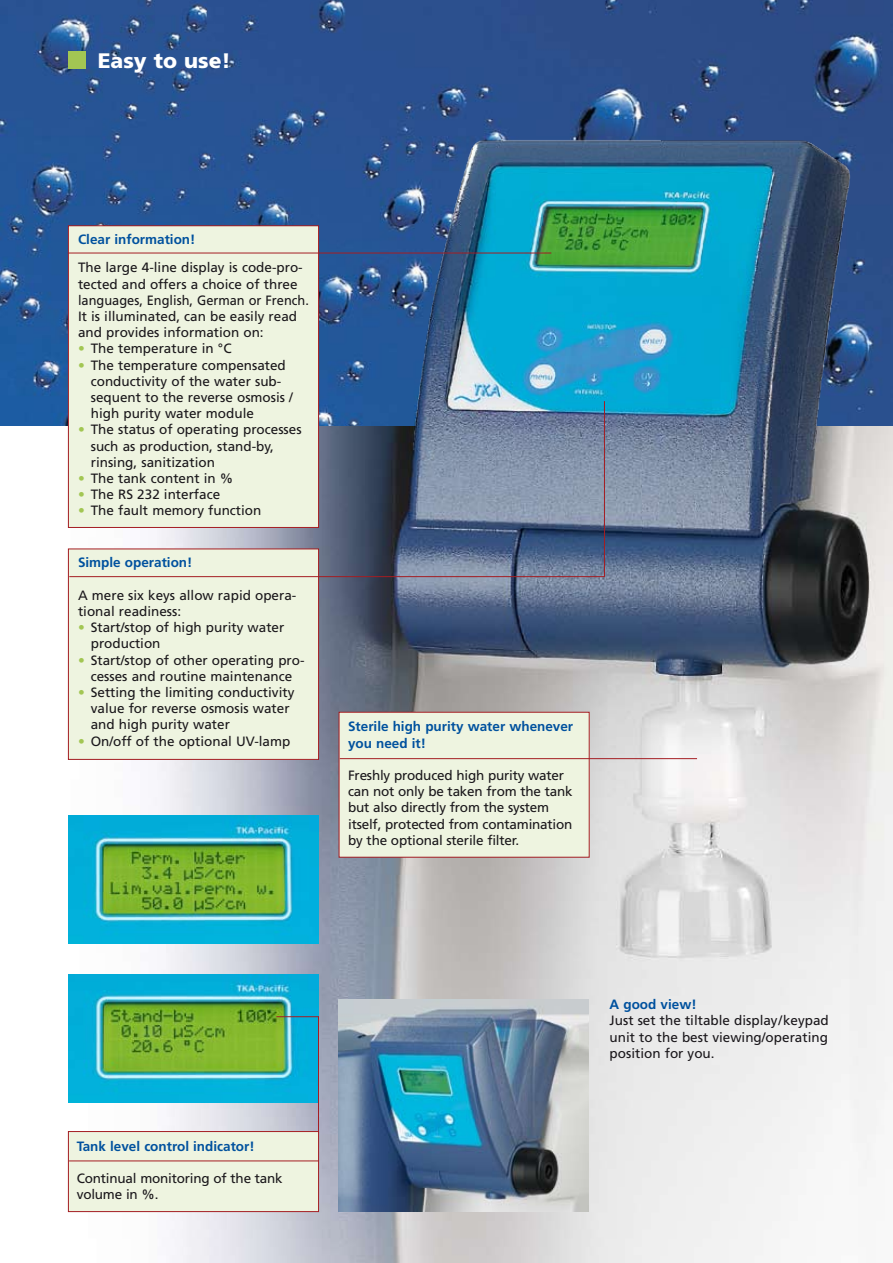
<style>
.page{position:relative;width:893px;height:1263px;background:#fff}
.page>*{position:absolute;margin:0;border:0;box-sizing:border-box;transform-origin:0 0}
.t1{font:900 21px "Frutiger";color:#fff}
.t2{font:13.5px/16.2px "Frutiger";color:#1a171b}
.t3{font:700 13.5px/16.2px "Frutiger";color:#00519e}
.s1{color:#a2c653}
</style>
<div class="page">
<img style="left:21px;top:425px;width:872px;height:838px">
<svg style="left:0;top:0;width:893px;height:425px;background:#2c5491"></svg>
<img style="left:338px;top:999px;width:251px;height:213px">
<img style="left:68px;top:816px;width:251px;height:127px">
<img style="left:68px;top:975px;width:251px;height:127px">
<img style="left:394px;top:124px;width:484px;height:325px">
<div style="left:68px;top:226px;width:251px;height:301px;background:#eef4e0"></div>
<div style="left:68px;top:225px;width:251px;height:303px;border:1px solid #a41d22"></div>
<div style="left:68px;top:549px;width:251px;height:210px;background:#eef4e0"></div>
<div style="left:68px;top:549px;width:251px;height:211px;border:1px solid #a41d22"></div>
<div style="left:339px;top:712px;width:250px;height:145px;background:#eef4e0"></div>
<div style="left:339px;top:712px;width:251px;height:145px;border:1px solid #a41d22"></div>
<hr style="left:69px;top:576px;width:536px;height:1px;background:#a41d22">
<hr style="left:340px;top:758px;width:357px;height:1px;background:#a41d22">
<hr style="left:604px;top:401px;width:1px;height:176px;background:#a41d22">
<hr style="left:68px;top:253px;width:483px;height:1px;background:#a41d22">
<div style="left:68px;top:1131px;width:251px;height:80px;background:#eef4e0"></div>
<div style="left:68px;top:1131px;width:251px;height:81px;border:1px solid #a41d22"></div>
<hr style="left:69px;top:1160px;width:250px;height:1px;background:#a41d22">
<hr style="left:276px;top:1016px;width:43px;height:1px;background:#a41d22">
<hr style="left:318px;top:1016px;width:1px;height:116px;background:#a41d22">
<div style="left:69px;top:51px;width:17px;height:17px;background:#a2c653"></div>
<h1 class="t1" style="left:98px;top:48px;width:135px">Easy to use!</h1>
<p class="t3" style="left:78px;top:231px;width:119px">Clear information!</p>
<p class="t2" style="left:78px;top:259px;width:232px">The large 4-line display is code-pro&shy;tected and offers a choice of three languages, English, German or French.<br>It is illuminated, can be easily read and provides information on:</p>
<p class="t2" style="left:78px;top:340px;width:155px"><span class="s1">•</span> The temperature in °C</p>
<p class="t2" style="left:91px;top:357px;width:204px;text-indent:-13px"><span class="s1">•</span> The temperature compensated conductivity of the water sub&shy;sequent to the reverse osmosis / high purity water module</p>
<p class="t2" style="left:91px;top:421px;width:212px;text-indent:-13px"><span class="s1">•</span> The status of operating processes such as production, stand-by, rinsing, sanitization</p>
<p class="t2" style="left:78px;top:470px;width:157px"><span class="s1">•</span> The tank content in %</p>
<p class="t2" style="left:78px;top:486px;width:144px"><span class="s1">•</span> The RS 232 interface</p>
<p class="t2" style="left:78px;top:502px;width:185px"><span class="s1">•</span> The fault memory function</p>
<p class="t3" style="left:78px;top:554px;width:116px">Simple operation!</p>
<p class="t2" style="left:78px;top:587px;width:220px">A mere six keys allow rapid opera&shy;tional readiness:</p>
<p class="t2" style="left:91px;top:619px;width:195px;text-indent:-13px"><span class="s1">•</span> Start/stop of high purity water production</p>
<p class="t2" style="left:78px;top:652px;width:228px;text-align:center"><span class="s1">•</span> Start/stop of other operating pro&shy;cesses and routine maintenance</p>
<p class="t2" style="left:91px;top:684px;width:205px;text-indent:-13px"><span class="s1">•</span> Setting the limiting conductivity value for reverse osmosis water and high purity water</p>
<p class="t2" style="left:78px;top:733px;width:214px"><span class="s1">•</span> On/off of the optional UV-lamp</p>
<p class="t3" style="left:348px;top:718px;width:227px">Sterile high purity water whenever you need it!</p>
<p class="t2" style="left:348px;top:767px;width:226px">Freshly produced high purity water can not only be taken from the tank but also directly from the system itself, protected from contamination by the optional sterile filter.</p>
<p class="t3" style="left:77px;top:1137px;width:179px">Tank level control indicator!</p>
<p class="t2" style="left:77px;top:1170px;width:208px">Continual monitoring of the tank volume in %.</p>
<p class="t3" style="left:610px;top:996px;width:89px">A good view!</p>
<p class="t2" style="left:610px;top:1012px;width:221px;text-align:justify">Just set the tiltable display/keypad unit to the best viewing/operating position for you.</p>
</div>
